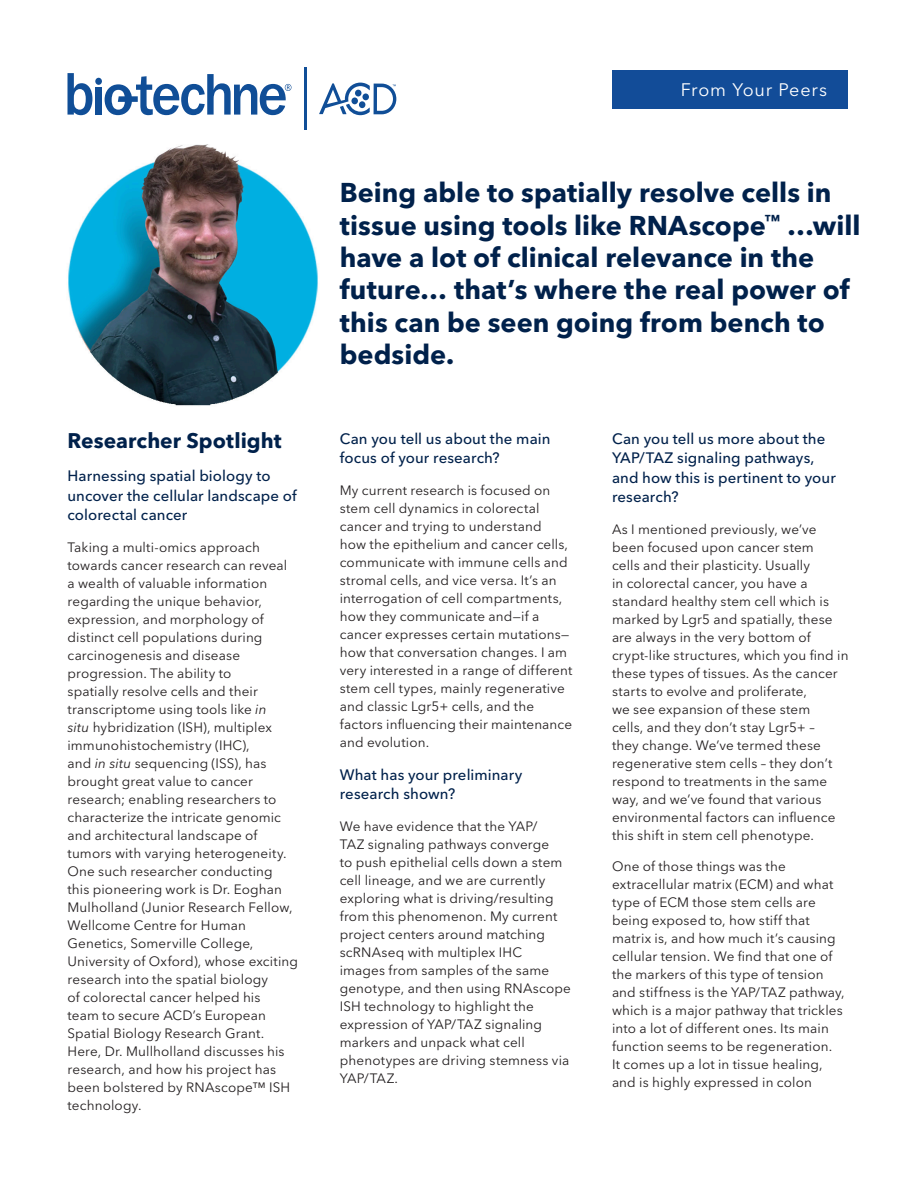
<style>
.page{position:relative;width:918px;height:1188px;background:#fff}
.page>*{position:absolute;margin:0;border:0;box-sizing:border-box;transform-origin:0 0}
.t1{font:700 27px/32.4px "Avenir Next LT Pro";color:#00214b}
.Headline{font:700 21px "Avenir Next LT Pro";color:#00214b}
.Document_type{font:18px "Avenir Next LT Pro";letter-spacing:.045em;color:#fff}
.Subheading{font:500 15px/19.5px "Avenir Next LT Pro";letter-spacing:.005em;color:#00214b}
.NL_Body_Copy{font:13.5px/18px "Avenir Next LT Pro";letter-spacing:.01em;color:#231f20}
.s1{font-style:italic}
</style>
<div class="page">
<div style="left:612px;top:70px;width:235px;height:39px;background:#124c98"></div>
<img style="left:68px;top:144px;width:250px;height:262px">
<svg style="left:68px;top:73px;width:24px;height:42px"></svg>
<div style="left:95px;top:88px;width:7px;height:27px;background:#104e97"></div>
<div style="left:95px;top:78px;width:7px;height:7px;background:#104e97;border-radius:50%"></div>
<svg style="left:105px;top:74px;width:186px;height:41px"></svg>
<hr style="left:304px;top:68px;width:3px;height:62px;background:#104e97">
<svg style="left:319px;top:83px;width:77px;height:32px"></svg>
<p class="Headline" style="left:68px;top:428px;width:216px">Researcher Spotlight</p>
<p class="Subheading" style="left:68px;top:466px;width:231px">Harnessing spatial biology to uncover the cellular landscape of colorectal cancer</p>
<p class="NL_Body_Copy" style="left:68px;top:538px;width:232px">Taking a multi-omics approach towards cancer research can reveal<br>a wealth of valuable information regarding the unique behavior, expression, and morphology of distinct cell populations during carcinogenesis and disease progression. The ability to<br>spatially resolve cells and their transcriptome using tools like <span class="s1">in<br>situ</span> hybridization (ISH), multiplex immunohistochemistry (IHC),<br>and <span class="s1">in situ</span> sequencing (ISS), has brought great value to cancer research; enabling researchers to characterize the intricate genomic and architectural landscape of tumors with varying heterogeneity.<br>One such researcher conducting this pioneering work is Dr. Eoghan<br>Mulholland (Junior Research Fellow,<br>Wellcome Centre for Human<br>Genetics, Somerville College,<br>University of Oxford), whose exciting research into the spatial biology<br>of colorectal cancer helped his<br>team to secure ACD’s European<br>Spatial Biology Research Grant.<br>Here, Dr. Mullholland discusses his research, and how his project has been bolstered by RNAscope™ ISH technology.</p>
<p class="Document_type" style="left:681px;top:79px;width:148px">From Your Peers</p>
<p class="t1" style="left:340px;top:176px;width:522px">Being able to spatially resolve cells in tissue using tools like RNAscope<sup>™</sup> …will have a lot of clinical relevance in the future… that’s where the real power of this can be seen going from bench to bedside.</p>
<p class="Subheading" style="left:340px;top:429px;width:212px">Can you tell us about the main focus of your research?</p>
<p class="NL_Body_Copy" style="left:340px;top:481px;width:234px">My current research is focused on stem cell dynamics in colorectal cancer and trying to understand<br>how the epithelium and cancer cells, communicate with immune cells and stromal cells, and vice versa. It’s an interrogation of cell compartments, how they communicate and—if a cancer expresses certain mutations— how that conversation changes. I am very interested in a range of different stem cell types, mainly regenerative and classic Lgr5+ cells, and the factors influencing their maintenance and evolution.</p>
<p class="Subheading" style="left:340px;top:765px;width:184px">What has your preliminary research shown?</p>
<p class="NL_Body_Copy" style="left:340px;top:817px;width:233px">We have evidence that the YAP/<br>TAZ signaling pathways converge<br>to push epithelial cells down a stem cell lineage, and we are currently exploring what is driving/resulting from this phenomenon. My current project centers around matching scRNAseq with multiplex IHC images from samples of the same genotype, and then using RNAscope<br>ISH technology to highlight the expression of YAP/TAZ signaling markers and unpack what cell phenotypes are driving stemness via<br>YAP/TAZ.</p>
<p class="Subheading" style="left:612px;top:429px;width:225px">Can you tell us more about the<br>YAP/TAZ signaling pathways, and how this is pertinent to your research?</p>
<p class="NL_Body_Copy" style="left:612px;top:520px;width:238px">As I mentioned previously, we’ve been focused upon cancer stem<br>cells and their plasticity. Usually<br>in colorectal cancer, you have a standard healthy stem cell which is marked by Lgr5 and spatially, these are always in the very bottom of crypt-like structures, which you find in these types of tissues. As the cancer starts to evolve and proliferate,<br>we see expansion of these stem<br>cells, and they don’t stay Lgr5+ –<br>they change. We’ve termed these regenerative stem cells – they don’t respond to treatments in the same way, and we’ve found that various environmental factors can influence this shift in stem cell phenotype.</p>
<p class="NL_Body_Copy" style="left:612px;top:858px;width:234px">One of those things was the extracellular matrix (ECM) and what type of ECM those stem cells are being exposed to, how stiff that matrix is, and how much it’s causing cellular tension. We find that one of the markers of this type of tension and stiffness is the YAP/TAZ pathway, which is a major pathway that trickles into a lot of different ones. Its main function seems to be regeneration.<br>It comes up a lot in tissue healing, and is highly expressed in colon</p>
</div>
